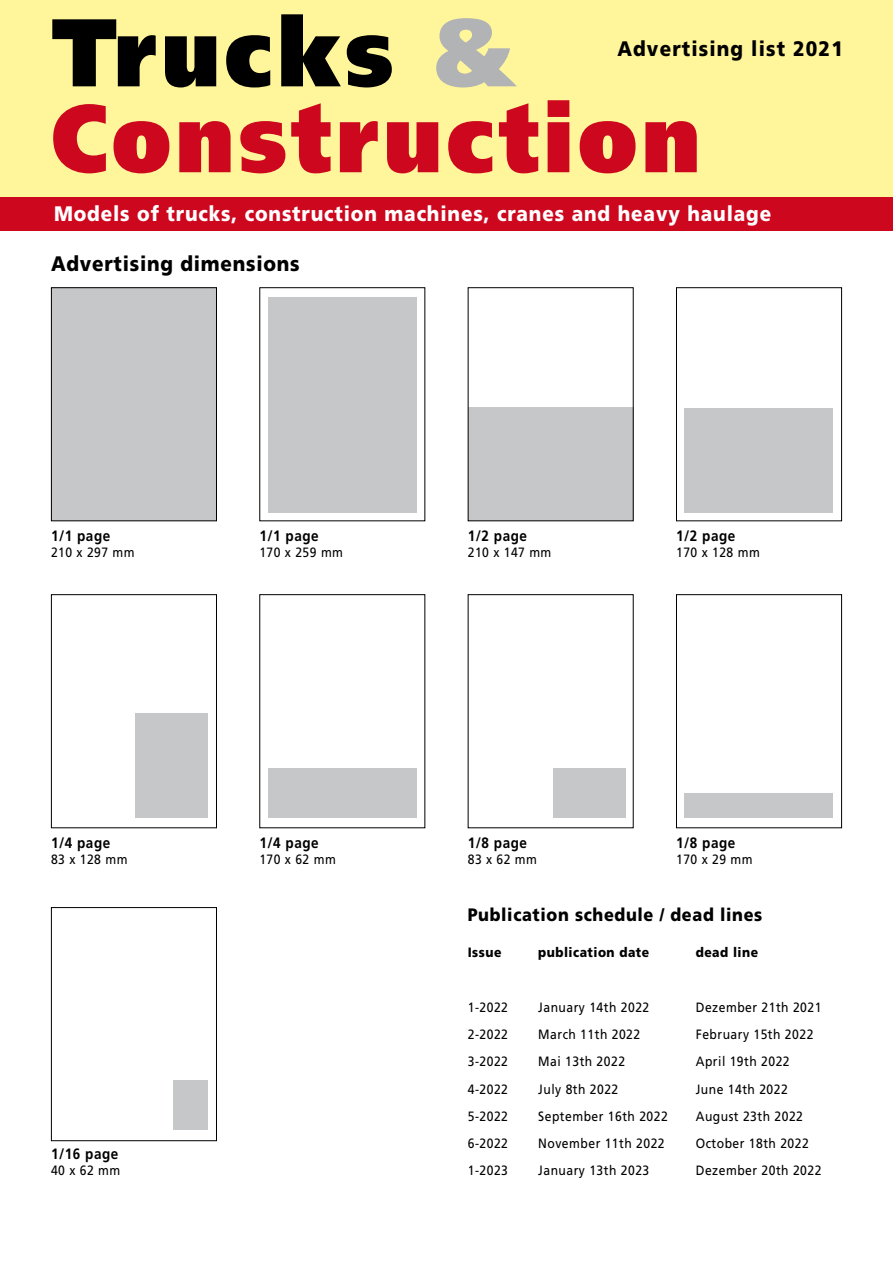
<style>
.page{position:relative;width:893px;height:1263px;background:#fff}
.page>*{position:absolute;margin:0;border:0;box-sizing:border-box;transform-origin:0 0}
.t1{font:900 96px "Frutiger";letter-spacing:.05em;color:#cd071e;scale:.9 1}
.t2{font:900 96px "Frutiger";letter-spacing:.05em;color:#000;scale:.9 1}
.t3{font:900 21px "Frutiger";letter-spacing:.045em;color:#fff;scale:.9 1}
.t4{font:900 21px "Frutiger";letter-spacing:.04em;color:#000;scale:.9 1}
.t5{font:900 21px "Frutiger";letter-spacing:.06em;color:#000;scale:.9 1}
.t6{font:900 18px "Frutiger";letter-spacing:.04em;color:#000;scale:.9 1}
.t7{font:700 15px "Frutiger";letter-spacing:.04em;color:#000;scale:.9 1}
.t8{font:13.5px "Frutiger";letter-spacing:.04em;color:#000;scale:.9 1}
.t9{font:900 13.5px "Frutiger";letter-spacing:.04em;color:#000;scale:.9 1}
.s1{color:#b1b3b4}
</style>
<div class="page">
<div style="left:51px;top:288px;width:165px;height:233px;background:#c6c7c8"></div>
<div style="left:51px;top:287px;width:166px;height:234px;border:1px solid #000"></div>
<div style="left:676px;top:287px;width:166px;height:234px;border:1px solid #000"></div>
<div style="left:268px;top:297px;width:149px;height:215px;background:#c6c7c8"></div>
<div style="left:468px;top:408px;width:166px;height:113px;background:#c6c7c8"></div>
<div style="left:684px;top:408px;width:149px;height:104px;background:#c6c7c8"></div>
<div style="left:468px;top:287px;width:166px;height:234px;border:1px solid #000"></div>
<div style="left:51px;top:594px;width:166px;height:234px;border:1px solid #000"></div>
<div style="left:136px;top:713px;width:72px;height:104px;background:#c6c7c8"></div>
<div style="left:553px;top:768px;width:72px;height:49px;background:#c6c7c8"></div>
<div style="left:676px;top:594px;width:166px;height:234px;border:1px solid #000"></div>
<div style="left:685px;top:793px;width:148px;height:24px;background:#c6c7c8"></div>
<div style="left:51px;top:907px;width:166px;height:234px;border:1px solid #000"></div>
<div style="left:173px;top:1080px;width:35px;height:50px;background:#c6c7c8"></div>
<div style="left:268px;top:768px;width:149px;height:49px;background:#c6c7c8"></div>
<div style="left:0;top:0;width:893px;height:230px;background:#fff59b"></div>
<div style="left:0;top:197px;width:893px;height:34px;background:#cd071e"></div>
<h1 class="t2" style="left:51px;top:-6px;width:519px">Trucks <span class="s1">&amp;</span></h1>
<h2 class="t5" style="left:617px;top:36px;width:252px">Advertising list 2021</h2>
<h1 class="t1" style="left:52px;top:80px;width:723px">Construction</h1>
<h2 class="t3" style="left:54px;top:201px;width:798px">Models of trucks, construction machines, cranes and heavy haulage</h2>
<h2 class="t4" style="left:51px;top:251px;width:278px">Advertising dimensions</h2>
<p class="t7" style="left:51px;top:527px;width:67px">1/1 page</p>
<p class="t8" style="left:51px;top:544px;width:94px">210 x 297 mm</p>
<p class="t7" style="left:51px;top:834px;width:67px">1/4 page</p>
<p class="t8" style="left:51px;top:851px;width:86px">83 x 128 mm</p>
<p class="t7" style="left:51px;top:1145px;width:76px">1/16 page</p>
<p class="t8" style="left:51px;top:1163px;width:78px">40 x 62 mm</p>
<p class="t7" style="left:259px;top:527px;width:67px">1/1 page</p>
<p class="t8" style="left:259px;top:544px;width:94px">170 x 259 mm</p>
<p class="t7" style="left:259px;top:834px;width:67px">1/4 page</p>
<p class="t8" style="left:259px;top:851px;width:86px">170 x 62 mm</p>
<p class="t7" style="left:468px;top:527px;width:67px">1/2 page</p>
<p class="t8" style="left:468px;top:544px;width:94px">210 x 147 mm</p>
<p class="t7" style="left:468px;top:834px;width:67px">1/8 page</p>
<p class="t8" style="left:468px;top:851px;width:78px">83 x 62 mm</p>
<p class="t7" style="left:676px;top:527px;width:67px">1/2 page</p>
<p class="t8" style="left:676px;top:544px;width:94px">170 x 128 mm</p>
<p class="t7" style="left:676px;top:834px;width:67px">1/8 page</p>
<p class="t8" style="left:676px;top:851px;width:86px">170 x 29 mm</p>
<h3 class="t6" style="left:468px;top:904px;width:329px">Publication schedule / dead lines</h3>
<p class="t9" style="left:468px;top:944px;width:39px">Issue</p>
<p class="t9" style="left:538px;top:944px;width:125px">publication date</p>
<p class="t9" style="left:696px;top:944px;width:71px">dead line</p>
<p class="t8" style="left:468px;top:999px;width:46px">1-2022</p>
<p class="t8" style="left:538px;top:999px;width:125px">January 14th 2022</p>
<p class="t8" style="left:696px;top:999px;width:141px">Dezember 21th 2021</p>
<p class="t8" style="left:468px;top:1026px;width:46px">2-2022</p>
<p class="t8" style="left:538px;top:1026px;width:115px">March 11th 2022</p>
<p class="t8" style="left:696px;top:1026px;width:132px">February 15th 2022</p>
<p class="t8" style="left:468px;top:1053px;width:46px">3-2022</p>
<p class="t8" style="left:538px;top:1053px;width:98px">Mai 13th 2022</p>
<p class="t8" style="left:696px;top:1053px;width:106px">April 19th 2022</p>
<p class="t8" style="left:468px;top:1081px;width:46px">4-2022</p>
<p class="t8" style="left:538px;top:1081px;width:91px">July 8th 2022</p>
<p class="t8" style="left:696px;top:1081px;width:104px">June 14th 2022</p>
<p class="t8" style="left:468px;top:1108px;width:46px">5-2022</p>
<p class="t8" style="left:538px;top:1108px;width:146px">September 16th 2022</p>
<p class="t8" style="left:696px;top:1108px;width:121px">August 23th 2022</p>
<p class="t8" style="left:468px;top:1135px;width:46px">6-2022</p>
<p class="t8" style="left:538px;top:1135px;width:142px">November 11th 2022</p>
<p class="t8" style="left:696px;top:1135px;width:127px">October 18th 2022</p>
<p class="t8" style="left:468px;top:1163px;width:46px">1-2023</p>
<p class="t8" style="left:538px;top:1163px;width:125px">January 13th 2023</p>
<p class="t8" style="left:696px;top:1163px;width:141px">Dezember 20th 2022</p>
</div>
